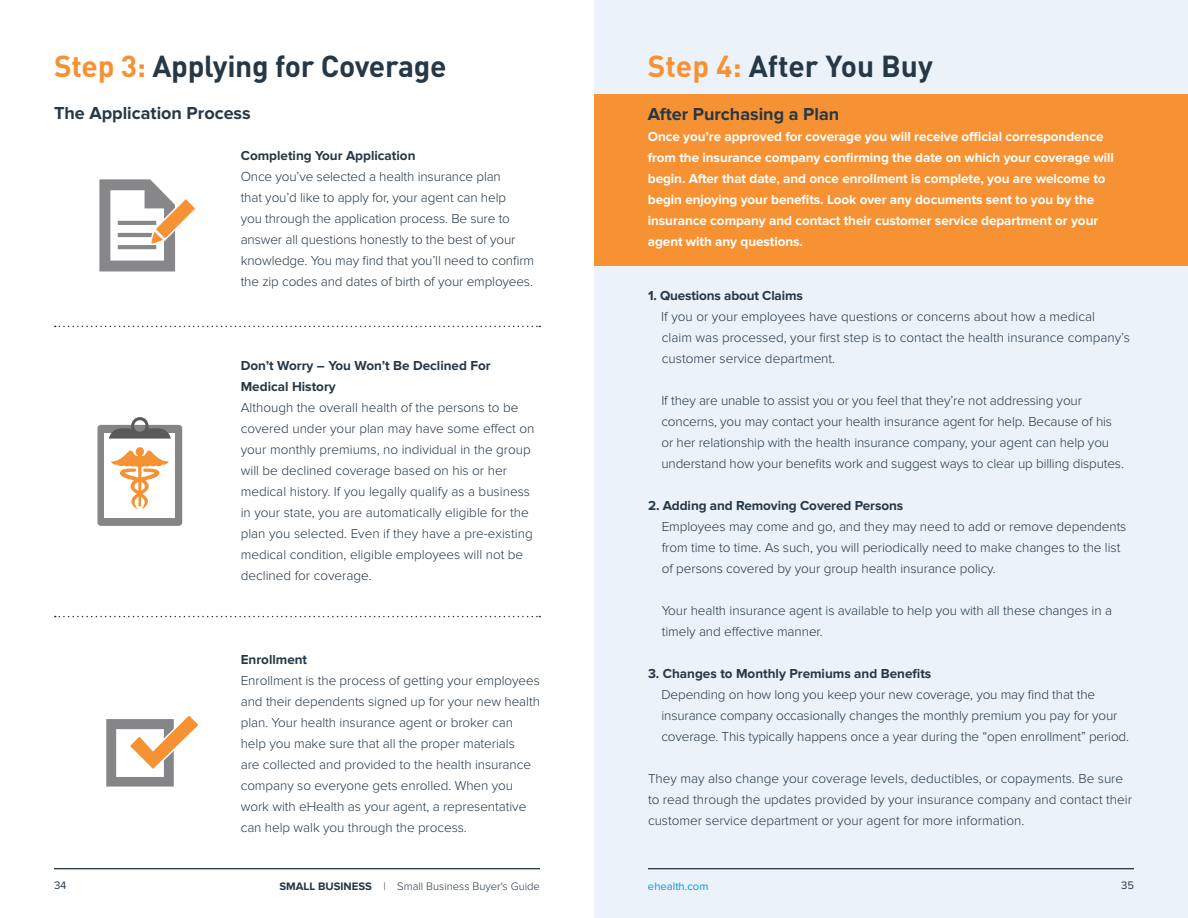
<style>
.page{position:relative;width:1188px;height:918px;background:#fff}
.page>*{position:absolute;margin:0;border:0;box-sizing:border-box;transform-origin:0 0}
.t1{font:700 30px "DINOT";letter-spacing:-.01em;color:#263746}
.t2{font:700 18px "Proxima Nova";color:#263746}
.t3{font:300 13.5px/21px "Proxima Nova";letter-spacing:-.005em;color:#263746}
.t4{font:700 13.5px/21px "Proxima Nova";letter-spacing:-.005em;color:#fff}
.t5{font:700 13.5px/21px "Proxima Nova";color:#263746}
.t6{font:300 11.25px "Proxima Nova";color:#263746}
.t7{font:11.25px "Proxima Nova";color:#009bde}
.t8{font:11.25px "Proxima Nova";color:#263746}
.s1{color:#f69234}
.s2{font-weight:700}
</style>
<div class="page">
<div style="left:594px;top:0;width:594px;height:918px;background:#ebf2fa"></div>
<hr style="left:54px;top:868px;width:486px;height:1px;background:#263746">
<hr style="left:648px;top:868px;width:486px;height:1px;background:#263746">
<div style="left:97px;top:425px;width:85px;height:101px;background:#858587;border-radius:3px"></div>
<div style="left:105px;top:433px;width:70px;height:85px;background:#fff"></div>
<svg style="left:109px;top:417px;width:62px;height:22px"></svg>
<svg style="left:111px;top:447px;width:58px;height:62px"></svg>
<svg style="left:55px;top:616px;width:485px;height:1px"></svg>
<svg style="left:55px;top:326px;width:485px;height:1px"></svg>
<div style="left:594px;top:94px;width:594px;height:172px;background:#f69234"></div>
<svg style="left:151px;top:199px;width:44px;height:45px"></svg>
<svg style="left:130px;top:716px;width:68px;height:53px"></svg>
<h1 class="t1" style="left:54px;top:46px;width:394px"><span class="s1">Step 3:</span> Applying for Coverage</h1>
<h2 class="t2" style="left:54px;top:103px;width:198px">The Application Process</h2>
<p class="t5" style="left:241px;top:145px;width:176px">Completing Your Application</p>
<p class="t3" style="left:241px;top:166px;width:295px">Once you’ve selected a health insurance plan<br>that you’d like to apply for, your agent can help<br>you through the application process. Be sure to answer all questions honestly to the best of your knowledge. You may find that you’ll need to confirm the zip codes and dates of birth of your employees.</p>
<p class="t5" style="left:241px;top:355px;width:252px">Don’t Worry – You Won’t Be Declined For<br>Medical History</p>
<p class="t3" style="left:241px;top:397px;width:295px">Although the overall health of the persons to be covered under your plan may have some effect on your monthly premiums, no individual in the group will be declined coverage based on his or her medical history. If you legally qualify as a business in your state, you are automatically eligible for the plan you selected. Even if they have a pre-existing medical condition, eligible employees will not be declined for coverage.</p>
<p class="t5" style="left:241px;top:649px;width:68px">Enrollment</p>
<p class="t3" style="left:241px;top:670px;width:301px">Enrollment is the process of getting your employees and their dependents signed up for your new health plan. Your health insurance agent or broker can help you make sure that all the proper materials<br>are collected and provided to the health insurance company so everyone gets enrolled. When you work with eHealth as your agent, a representative can help walk you through the process.</p>
<h1 class="t1" style="left:648px;top:46px;width:287px"><span class="s1">Step 4:</span> After You Buy</h1>
<h2 class="t2" style="left:648px;top:104px;width:193px">After Purchasing a Plan</h2>
<p class="t4" style="left:648px;top:127px;width:468px">Once you’re approved for coverage you will receive official correspondence from the insurance company confirming the date on which your coverage will begin. After that date, and once enrollment is complete, you are welcome to begin enjoying your benefits. Look over any documents sent to you by the insurance company and contact their customer service department or your agent with any questions.</p>
<p class="t5" style="left:648px;top:286px;width:156px">1. Questions about Claims</p>
<p class="t3" style="left:661px;top:307px;width:470px">If you or your employees have questions or concerns about how a medical<br>claim was processed, your first step is to contact the health insurance company’s customer service department.</p>
<p class="t3" style="left:661px;top:391px;width:464px">If they are unable to assist you or you feel that they’re not addressing your concerns, you may contact your health insurance agent for help. Because of his or her relationship with the health insurance company, your agent can help you understand how your benefits work and suggest ways to clear up billing disputes.</p>
<p class="t5" style="left:648px;top:496px;width:257px">2. Adding and Removing Covered Persons</p>
<p class="t3" style="left:662px;top:517px;width:466px">Employees may come and go, and they may need to add or remove dependents from time to time. As such, you will periodically need to make changes to the list of persons covered by your group health insurance policy.</p>
<p class="t3" style="left:662px;top:601px;width:452px">Your health insurance agent is available to help you with all these changes in a timely and effective manner.</p>
<p class="t5" style="left:648px;top:664px;width:285px">3. Changes to Monthly Premiums and Benefits</p>
<p class="t3" style="left:661px;top:685px;width:469px">Depending on how long you keep your new coverage, you may find that the insurance company occasionally changes the monthly premium you pay for your coverage. This typically happens once a year during the “open enrollment” period.</p>
<p class="t3" style="left:648px;top:769px;width:486px">They may also change your coverage levels, deductibles, or copayments. Be sure to read through the updates provided by your insurance company and contact their customer service department or your agent for more information.</p>
<p class="t8" style="left:54px;top:879px;width:14px">34</p>
<p class="t6" style="left:279px;top:880px;width:262px"><span class="s2">SMALL BUSINESS</span> | Small Business Buyer's Guide</p>
<p class="t7" style="left:648px;top:880px;width:62px">ehealth.com</p>
<p class="t8" style="left:1121px;top:879px;width:14px">35</p>
</div>
